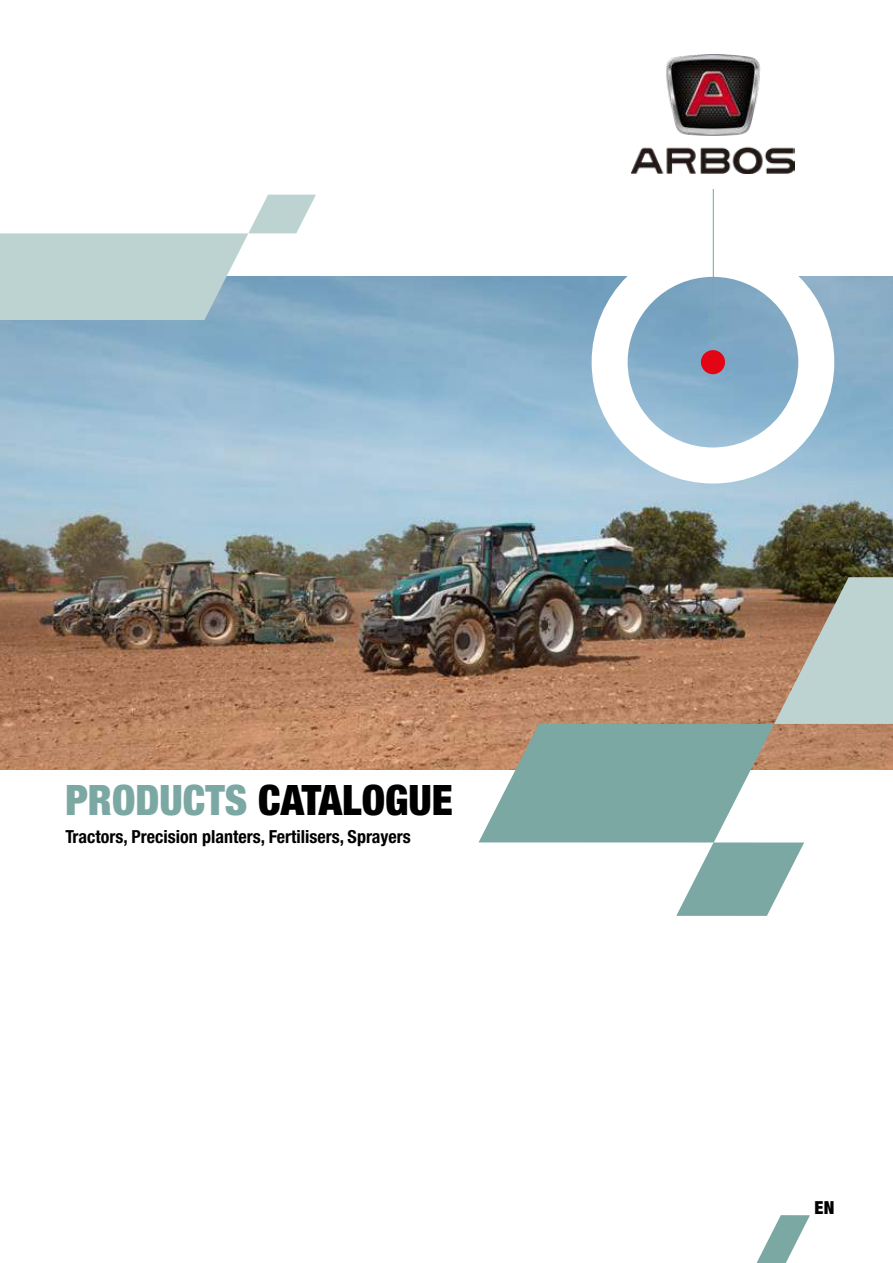
<style>
.page{position:relative;width:893px;height:1263px;background:#fff}
.page>*{position:absolute;margin:0;border:0;box-sizing:border-box;transform-origin:0 0}
.t1{font:900 condensed 42px "Helvetica Neue LT Pro";color:#000}
.t2{font:700 condensed 18px "Helvetica Neue LT Pro";color:#000}
.t3{font:900 condensed 18px "Helvetica Neue LT Pro";color:#000}
.s1{color:#7ca8a4}
</style>
<div class="page">
<img style="left:0;top:276px;width:893px;height:494px">
<div style="left:592px;top:241px;width:242px;height:242px;border:36px solid #fff;border-radius:50%"></div>
<hr style="left:713px;top:189px;width:1px;height:146px;background:#7ca8a4">
<svg style="left:711px;top:335px;width:5px;height:5px"></svg>
<img style="left:631px;top:55px;width:164px;height:118px">
<div style="left:701px;top:350px;width:24px;height:24px;background:#e30513;border-radius:50%"></div>
<svg style="left:757px;top:1215px;width:53px;height:48px"></svg>
<svg style="left:478px;top:577px;width:415px;height:339px"></svg>
<svg style="left:0;top:195px;width:316px;height:125px"></svg>
<h1 class="t1" style="left:65px;top:774px;width:389px"><span class="s1">PRODUCTS</span> CATALOGUE</h1>
<p class="t2" style="left:65px;top:825px;width:347px">Tractors, Precision planters, Fertilisers, Sprayers</p>
<p class="t3" style="left:815px;top:1197px;width:21px">EN</p>
</div>
